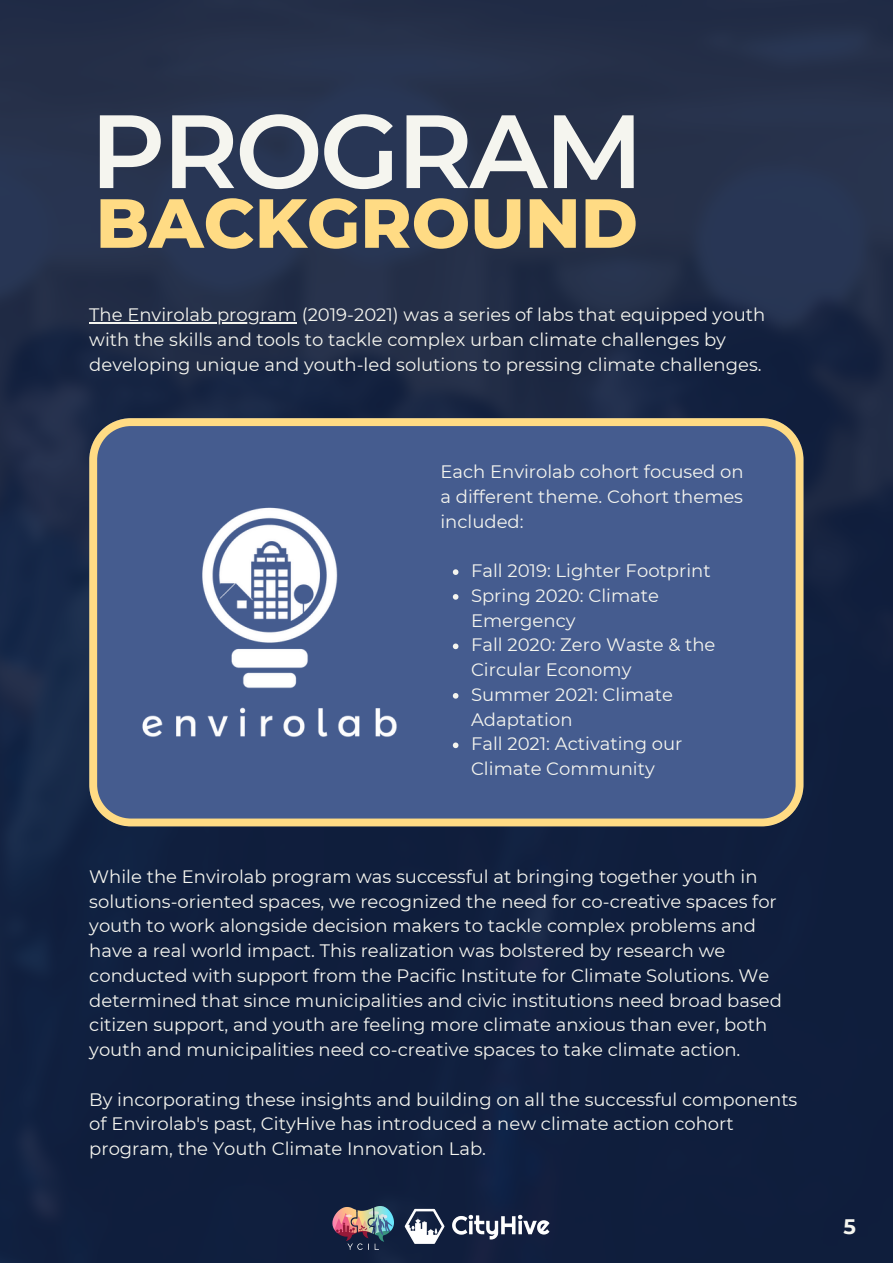
<style>
.page{position:relative;width:893px;height:1264px;background:#fff}
.page>*{position:absolute;margin:0;border:0;box-sizing:border-box;transform-origin:0 0}
.t1{font:600 103.95px "Montserrat";letter-spacing:-.03em;color:#f5f5ef}
.t2{font:800 69.3px "Montserrat";color:#ffdb84}
.t3{font:700 21px "Montserrat";color:#f5f5ef}
.t4{font:18px/24.8px "Montserrat";color:#f5f5ef}
</style>
<div class="page">
<div style="left:0;top:0;width:892px;height:1262px;background:linear-gradient(to bottom,#27324d,#0a1b3b)"></div>
<svg style="left:89px;top:418px;width:714px;height:408px;background:#53658d"></svg>
<img style="left:394px;top:1200px;width:165px;height:53px">
<img style="left:333px;top:1206px;width:60px;height:43px">
<img style="left:123px;top:487px;width:291px;height:270px">
<hr style="left:89px;top:322px;width:208px;height:1px;background:#f5f5ef">
<svg style="left:453px;top:569px;width:5px;height:6px"></svg>
<svg style="left:453px;top:594px;width:5px;height:5px"></svg>
<svg style="left:453px;top:643px;width:5px;height:6px"></svg>
<svg style="left:453px;top:693px;width:5px;height:5px"></svg>
<svg style="left:453px;top:742px;width:5px;height:6px"></svg>
<h1 class="t1" style="left:90px;top:87px;width:555px">PROGRAM</h1>
<h2 class="t2" style="left:96px;top:181px;width:543px">BACKGROUND</h2>
<p class="t4" style="left:89px;top:302px;width:677px">The Envirolab program (2019-2021) was a series of labs that equipped youth with the skills and tools to tackle complex urban climate challenges by developing unique and youth-led solutions to pressing climate challenges.</p>
<p class="t4" style="left:440px;top:459px;width:304px;text-align:justify">Each Envirolab cohort focused on a different theme. Cohort themes included:</p>
<p class="t4" style="left:471px;top:558px;width:246px">Fall 2019: Lighter Footprint<br>Spring 2020: Climate<br>Emergency<br>Fall 2020: Zero Waste &amp; the<br>Circular Economy<br>Summer 2021: Climate<br>Adaptation<br>Fall 2021: Activating our<br>Climate Community</p>
<p class="t4" style="left:89px;top:864px;width:694px">While the Envirolab program was successful at bringing together youth in solutions-oriented spaces, we recognized the need for co-creative spaces for youth to work alongside decision makers to tackle complex problems and have a real world impact. This realization was bolstered by research we conducted with support from the Pacific Institute for Climate Solutions. We determined that since municipalities and civic institutions need broad based citizen support, and youth are feeling more climate anxious than ever, both youth and municipalities need co-creative spaces to take climate action.</p>
<p class="t4" style="left:89px;top:1086px;width:709px">By incorporating these insights and building on all the successful components of Envirolab's past, CityHive has introduced a new climate action cohort program, the Youth Climate Innovation Lab.</p>
<p class="t3" style="left:843px;top:1213px;width:14px">5</p>
</div>
